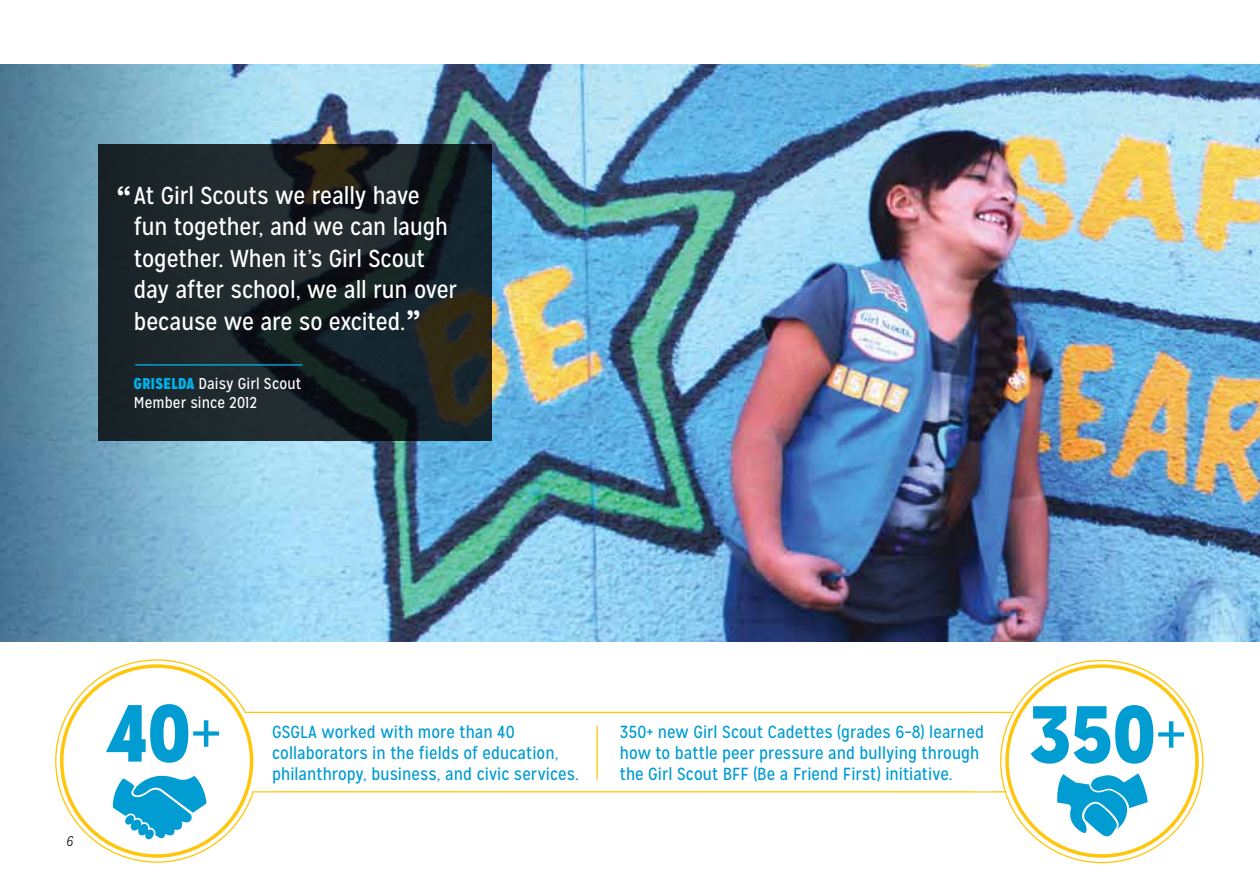
<style>
.page{position:relative;width:1260px;height:882px;background:#fff}
.page>*{position:absolute;margin:0;border:0;box-sizing:border-box;transform-origin:0 0}
.t1{font:900 80.5px "Mission Gothic";color:#009cd2}
.t2{font:49px "Mission Gothic";color:#fff}
.t3{font:24.5px/31.5px "Mission Gothic";letter-spacing:-.005em;color:#fff}
.t4{font:17.5px/21px "Mission Gothic";letter-spacing:.005em;color:#009cd2}
.t5{font:15.75px/18.9px "Mission Gothic";letter-spacing:.01em;color:#fff}
.t6{font:italic 300 14px "Mission Gothic";color:#000}
.s1{font-weight:900;color:#00b1e8}
.s2{font-weight:300}
</style>
<div class="page">
<img style="left:0;top:64px;width:1260px;height:578px">
<div style="left:1005px;top:664px;width:194px;height:194px;border:4px solid #ffc60b;border-radius:50%"></div>
<svg style="left:98px;top:145px;width:393px;height:296px;background:#1a2325"></svg>
<hr style="left:135px;top:364px;width:167px;height:2px;background:#00b1e8">
<hr style="left:245px;top:712px;width:768px;height:1px;background:#ffc60b">
<hr style="left:596px;top:726px;width:2px;height:54px;background:#ffc60b">
<svg style="left:112px;top:775px;width:95px;height:66px"></svg>
<svg style="left:1051px;top:773px;width:97px;height:67px"></svg>
<hr style="left:253px;top:791px;width:752px;height:1px;background:#ffc60b">
<svg style="left:243px;top:713px;width:11px;height:78px"></svg>
<h3 class="t3" style="left:134px;top:180px;width:325px">At Girl Scouts we really have fun together, and we can laugh together. When it’s Girl Scout day after school, we all run over because we are so excited.</h3>
<h2 class="t2" style="left:116px;top:174px;width:17px">“</h2>
<h2 class="t2" style="left:406px;top:299px;width:17px">”</h2>
<p class="t5" style="left:134px;top:374px;width:169px"><span class="s1">GRISELDA</span> Daisy Girl Scout<br>Member since 2012</p>
<p class="t6" style="left:66px;top:833px;width:8px">6</p>
<h1 class="t1" style="left:106px;top:681px;width:116px">40<span class="s2">+</span></h1>
<h1 class="t1" style="left:1029px;top:682px;width:158px">350<span class="s2">+</span></h1>
<p class="t4" style="left:620px;top:721px;width:366px">350+ new Girl Scout Cadettes (grades 6–8) learned how to battle peer pressure and bullying through the Girl Scout BFF (Be a Friend First) initiative.</p>
<p class="t4" style="left:272px;top:722px;width:308px">GSGLA worked with more than 40 collaborators in the fields of education, philanthropy, business, and civic services.</p>
</div>
